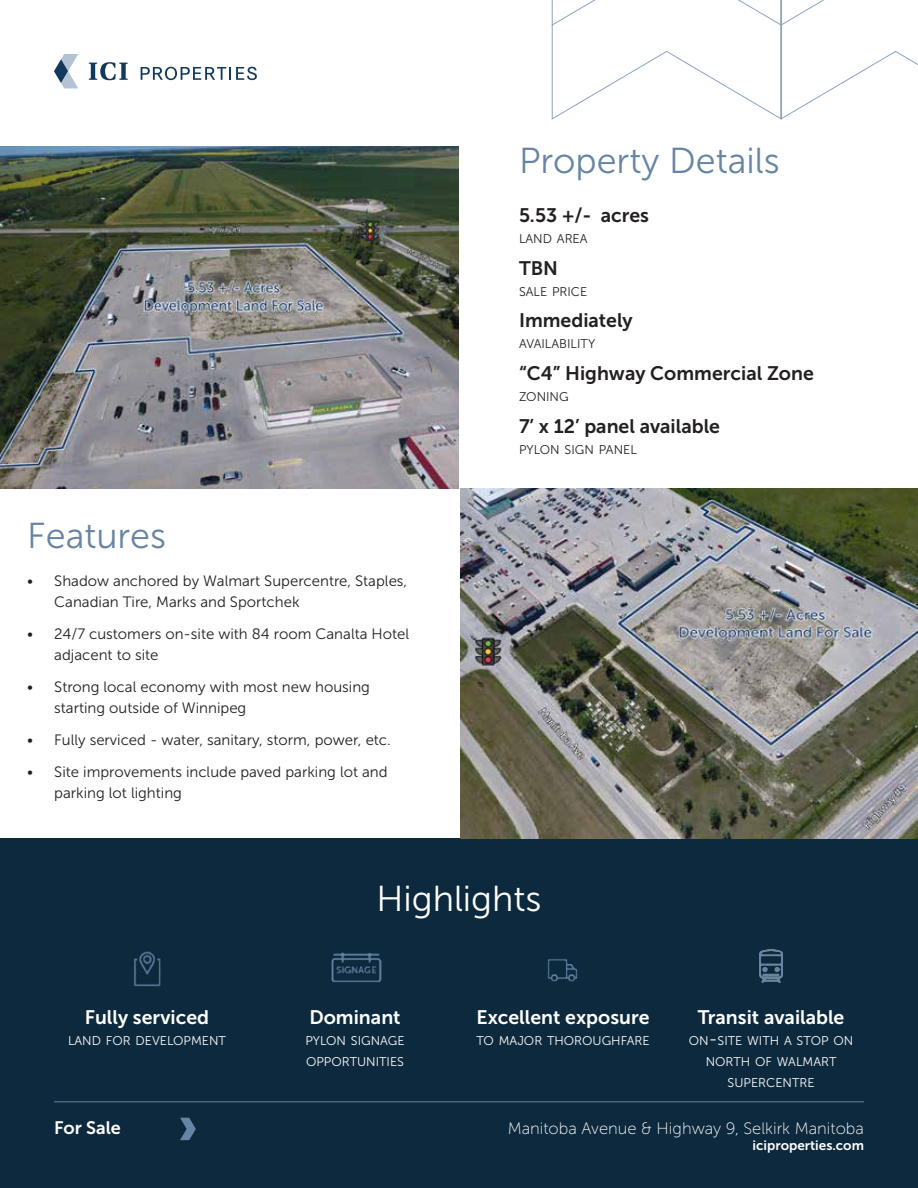
<style>
.page{position:relative;width:918px;height:1188px;background:#fff}
.page>*{position:absolute;margin:0;border:0;box-sizing:border-box;transform-origin:0 0}
.t1{font:36px "Museo Sans 300";color:#6685a6}
.t2{font:36px "Museo Sans 300";color:#fff}
.t3{font:19.5px "Museo Sans 700";color:#241f21}
.t4{font:19.5px "Museo Sans 700";color:#fff}
.t5{font:18px "Museo Sans 700";color:#fff}
.t6{font:16.5px "Museo Sans 100";color:#fff}
.t7{font:15px/21px "Museo Sans 300";color:#241f21}
.t8{font:13.5px "Museo Sans 700";color:#fff}
.t9{font:12.6px/21px "Museo Sans 300";color:#fff}
.t10{font:12.6px "Museo Sans 300";color:#241f21}
.s1{font-size:18px}
</style>
<div class="page">
<div style="left:0;top:839px;width:918px;height:349px;background:#0d293d"></div>
<img style="left:0;top:146px;width:459px;height:342px">
<svg style="left:552px;top:0;width:366px;height:120px"></svg>
<img style="left:460px;top:488px;width:458px;height:351px">
<svg style="left:54px;top:54px;width:24px;height:34px"></svg>
<svg style="left:89px;top:62px;width:39px;height:18px"></svg>
<svg style="left:141px;top:67px;width:116px;height:13px"></svg>
<svg style="left:180px;top:1118px;width:16px;height:22px"></svg>
<hr style="left:54px;top:1102px;width:810px;height:1px;background:#6685a6">
<h1 class="t1" style="left:519px;top:141px;width:262px">Property Details</h1>
<h1 class="t1" style="left:27px;top:516px;width:140px">Features</h1>
<p class="t7" style="left:54px;top:571px;width:354px;text-indent:-27px">• Shadow anchored by Walmart Supercentre, Staples,<br>Canadian Tire, Marks and Sportchek</p>
<p class="t7" style="left:54px;top:624px;width:356px;text-indent:-27px">• 24/7 customers on-site with 84 room Canalta Hotel adjacent to site</p>
<p class="t7" style="left:54px;top:676px;width:317px;text-indent:-27px">• Strong local economy with most new housing starting outside of Winnipeg</p>
<p class="t7" style="left:27px;top:729px;width:365px">• Fully serviced - water, sanitary, storm, power, etc.</p>
<p class="t7" style="left:54px;top:761px;width:335px;text-indent:-27px">• Site improvements include paved parking lot and parking lot lighting</p>
<h2 class="t3" style="left:519px;top:204px;width:132px">5.53 +/- acres</h2>
<p class="t10" style="left:519px;top:232px;width:70px">LAND AREA</p>
<h2 class="t3" style="left:519px;top:257px;width:41px">TBN</h2>
<p class="t10" style="left:519px;top:285px;width:70px">SALE PRICE</p>
<h2 class="t3" style="left:519px;top:310px;width:115px">Immediately</h2>
<p class="t10" style="left:519px;top:337px;width:78px">AVAILABILITY</p>
<h2 class="t3" style="left:519px;top:363px;width:296px">“C4” Highway Commercial Zone</h2>
<p class="t10" style="left:519px;top:390px;width:51px">ZONING</p>
<h2 class="t3" style="left:519px;top:415px;width:203px">7’ x 12’ panel available</h2>
<p class="t10" style="left:519px;top:443px;width:119px">PYLON SIGN PANEL</p>
<h2 class="t4" style="left:85px;top:1006px;width:126px">Fully serviced</h2>
<p class="t9" style="left:68px;top:1030px;width:159px">LAND FOR DEVELOPMENT</p>
<h1 class="t2" style="left:376px;top:879px;width:167px">Highlights</h1>
<h2 class="t4" style="left:309px;top:1006px;width:93px">Dominant</h2>
<p class="t9" style="left:305px;top:1030px;width:101px">PYLON SIGNAGE<br>OPPORTUNITIES</p>
<h2 class="t4" style="left:477px;top:1006px;width:174px">Excellent exposure</h2>
<p class="t9" style="left:476px;top:1030px;width:175px">TO MAJOR THOROUGHFARE</p>
<h2 class="t4" style="left:698px;top:1006px;width:148px">Transit available</h2>
<p class="t9" style="left:689px;top:1030px;width:166px;text-align:center">ON<span class="s1">-</span>SITE WITH A STOP ON<br>NORTH OF WALMART<br>SUPERCENTRE</p>
<p class="t5" style="left:54px;top:1118px;width:68px">For Sale</p>
<p class="t6" style="left:508px;top:1120px;width:358px">Manitoba Avenue &amp; Highway 9, Selkirk Manitoba</p>
<p class="t8" style="left:753px;top:1138px;width:113px">iciproperties.com</p>
</div>
